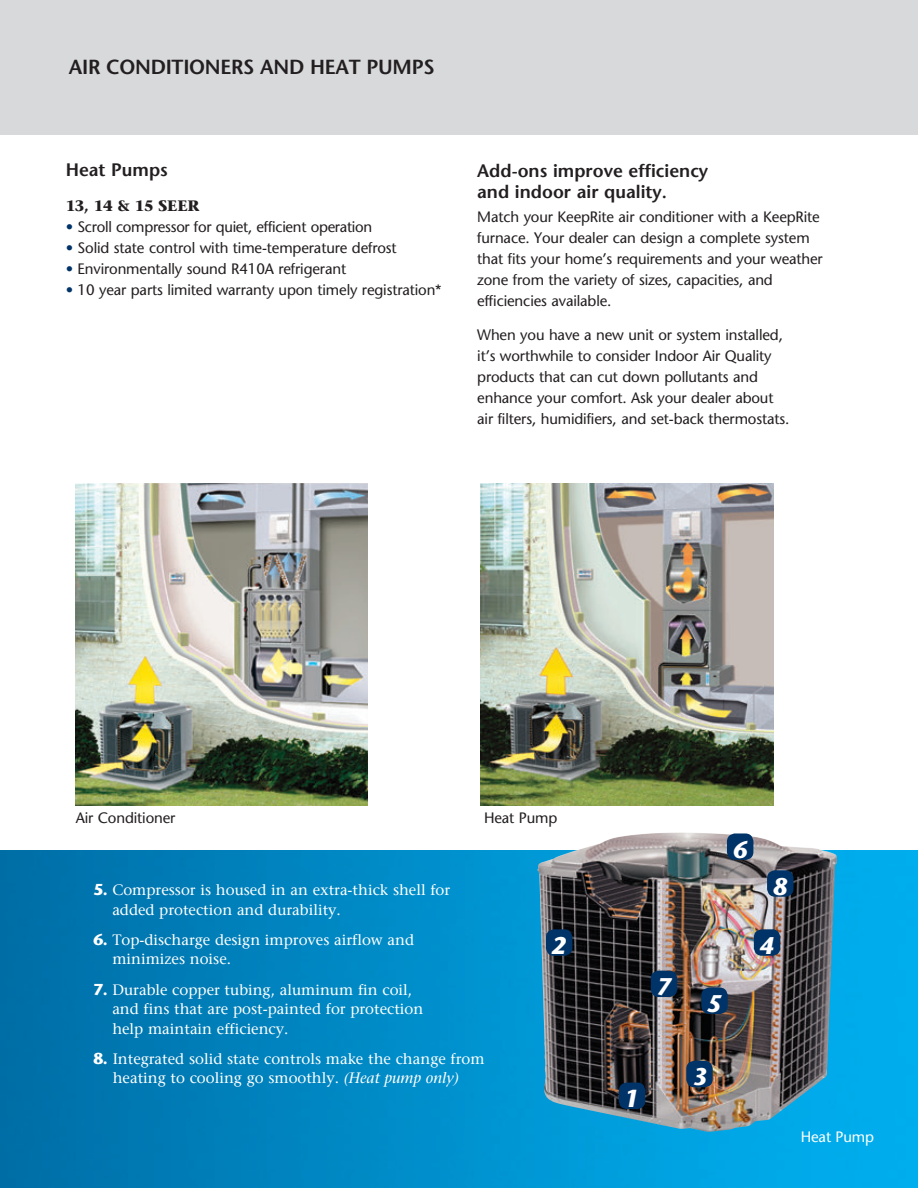
<style>
.page{position:relative;width:918px;height:1188px;background:#fff}
.page>*{position:absolute;margin:0;border:0;box-sizing:border-box;transform-origin:0 0}
.t1{font:italic 700 24px "Stone Sans Std";color:#fff}
.t2{font:600 20.25px "Stone Sans Std";letter-spacing:-.015em;color:#231f20}
.t3{font:600 18px/21px "Stone Sans Std";color:#231f20}
.t4{font:500 15px/21px "Stone Sans Std";letter-spacing:-.01em;color:#231f20}
.t5{font:500 15px/19.5px "Stone Serif Std";color:#fff}
.t6{font:700 15px "Stone Serif Std";letter-spacing:-.01em;color:#231f20}
.t7{font:500 15px "Stone Sans Std";letter-spacing:-.01em;color:#fff}
.s1{color:#003367}
.s2{font-family:"Stone Sans Std";font-weight:700;font-size:15.75px}
.s3{font-style:italic}
</style>
<div class="page">
<img style="left:0;top:850px;width:918px;height:338px">
<img style="left:537px;top:832px;width:300px;height:300px">
<div style="left:0;top:0;width:918px;height:135px;background:#d8d9db"></div>
<div style="left:546px;top:929px;width:26px;height:27px;background:#003367;border-radius:8px"></div>
<div style="left:754px;top:929px;width:26px;height:27px;background:#003367;border-radius:8px"></div>
<div style="left:619px;top:1083px;width:26px;height:26px;background:#003367;border-radius:8px"></div>
<div style="left:686px;top:1061px;width:27px;height:26px;background:#003367;border-radius:8px"></div>
<div style="left:701px;top:988px;width:27px;height:26px;background:#003367;border-radius:8px"></div>
<div style="left:727px;top:833px;width:26px;height:27px;background:#003367;border-radius:8px"></div>
<div style="left:651px;top:971px;width:26px;height:26px;background:#003367;border-radius:8px"></div>
<div style="left:767px;top:870px;width:27px;height:27px;background:#003367;border-radius:8px"></div>
<img style="left:75px;top:484px;width:293px;height:322px">
<img style="left:481px;top:484px;width:292px;height:322px">
<h2 class="t2" style="left:69px;top:55px;width:367px">AIR CONDITIONERS AND HEAT PUMPS</h2>
<p class="t3" style="left:66px;top:159px;width:104px">Heat Pumps</p>
<p class="t6" style="left:66px;top:196px;width:135px">13, 14 &amp; 15 SEER</p>
<p class="t4" style="left:66px;top:216px;width:308px"><span class="s1">•</span> Scroll compressor for quiet, efficient operation</p>
<p class="t4" style="left:66px;top:237px;width:333px"><span class="s1">•</span> Solid state control with time-temperature defrost</p>
<p class="t4" style="left:66px;top:258px;width:282px"><span class="s1">•</span> Environmentally sound R410A refrigerant</p>
<p class="t4" style="left:66px;top:279px;width:378px"><span class="s1">•</span> 10 year parts limited warranty upon timely registration*</p>
<p class="t3" style="left:477px;top:160px;width:233px">Add-ons improve efficiency and indoor air quality.</p>
<p class="t4" style="left:477px;top:206px;width:347px">Match your KeepRite air conditioner with a KeepRite furnace. Your dealer can design a complete system that fits your home’s requirements and your weather zone from the variety of sizes, capacities, and efficiencies available.</p>
<p class="t4" style="left:477px;top:325px;width:314px">When you have a new unit or system installed, it’s worthwhile to consider Indoor Air Quality products that can cut down pollutants and enhance your comfort. Ask your dealer about air filters, humidifiers, and set-back thermostats.</p>
<p class="t4" style="left:76px;top:807px;width:101px">Air Conditioner</p>
<p class="t4" style="left:484px;top:807px;width:75px">Heat Pump</p>
<h1 class="t1" style="left:732px;top:835px;width:17px">6</h1>
<p class="t5" style="left:93px;top:880px;width:358px"><span class="s2">5.</span> Compressor is housed in an extra-thick shell for</p>
<h1 class="t1" style="left:772px;top:872px;width:17px">8</h1>
<p class="t5" style="left:112px;top:900px;width:230px">added protection and durability.</p>
<p class="t5" style="left:112px;top:930px;width:303px;text-indent:-19px"><span class="s2">6.</span> Top-discharge design improves airflow and minimizes noise.</p>
<p class="t5" style="left:112px;top:980px;width:313px;text-indent:-19px"><span class="s2">7.</span> Durable copper tubing, aluminum fin coil, and fins that are post-painted for protection help maintain efficiency.</p>
<p class="t5" style="left:93px;top:1049px;width:393px;text-align:center"><span class="s2">8.</span> Integrated solid state controls make the change from heating to cooling go smoothly. <span class="s3">(Heat pump only)</span></p>
<h1 class="t1" style="left:551px;top:931px;width:17px">2</h1>
<h1 class="t1" style="left:759px;top:931px;width:17px">4</h1>
<h1 class="t1" style="left:656px;top:972px;width:17px">7</h1>
<h1 class="t1" style="left:706px;top:989px;width:17px">5</h1>
<h1 class="t1" style="left:692px;top:1063px;width:17px">3</h1>
<h1 class="t1" style="left:624px;top:1084px;width:17px">1</h1>
<p class="t7" style="left:801px;top:1128px;width:75px">Heat Pump</p>
</div>
